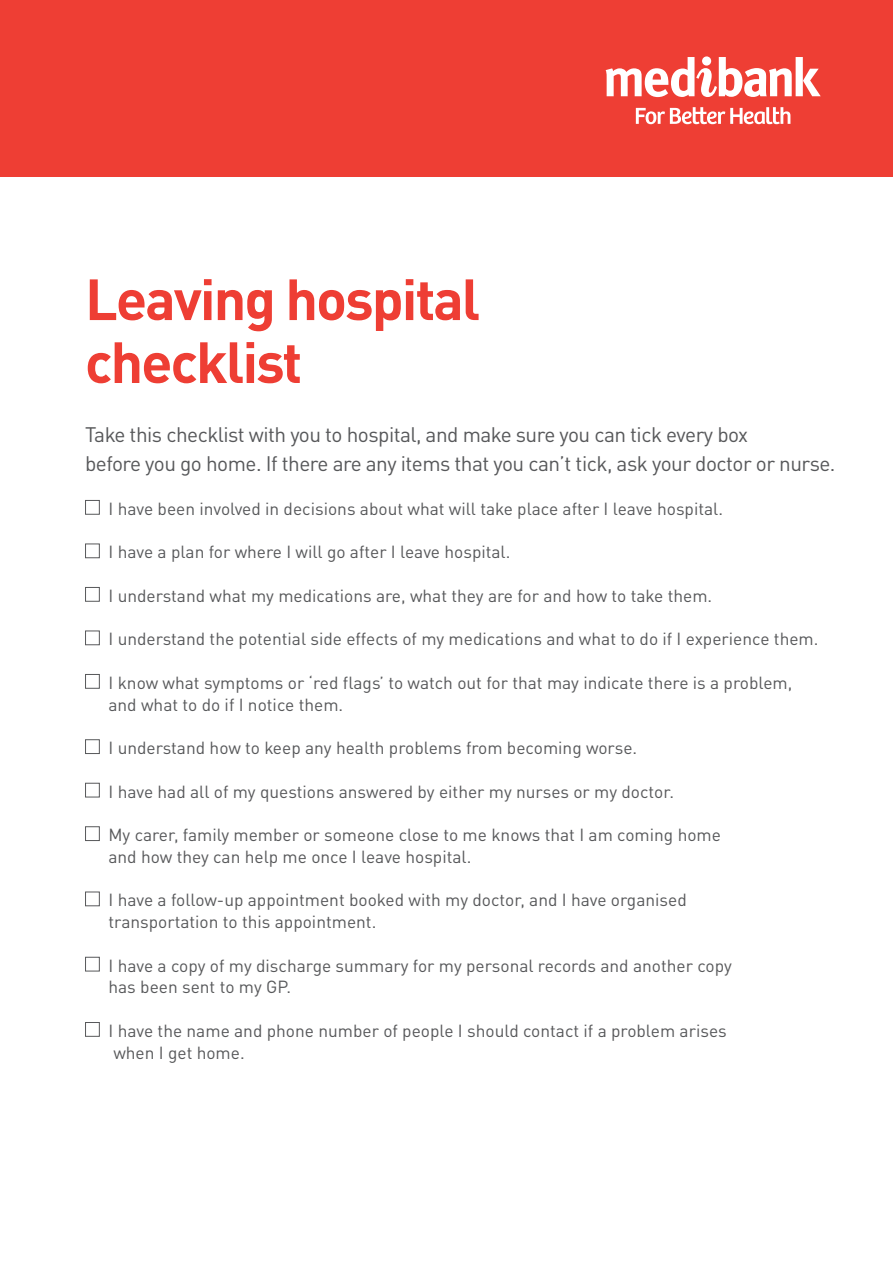
<style>
.page{position:relative;width:893px;height:1263px;background:#fff}
.page>*{position:absolute;margin:0;border:0;box-sizing:border-box;transform-origin:0 0}
.t1{font:700 57.15px/62.8px "DINOT";letter-spacing:-.035em;color:#ee3e34}
.t2{font:20.85px/29.2px "DINOT";letter-spacing:-.025em;color:#57585a}
.t3{font:17.4px/21.8px "DINOT";color:#57585a}
</style>
<div class="page">
<div style="left:0;top:0;width:893px;height:176px;background:#ee3e34"></div>
<div style="left:85px;top:500px;width:15px;height:15px;border:1px solid #57585a"></div>
<div style="left:85px;top:543px;width:15px;height:15px;border:1px solid #57585a"></div>
<div style="left:85px;top:587px;width:15px;height:15px;border:1px solid #57585a"></div>
<div style="left:85px;top:630px;width:15px;height:15px;border:1px solid #57585a"></div>
<div style="left:85px;top:674px;width:15px;height:15px;border:1px solid #57585a"></div>
<div style="left:85px;top:739px;width:15px;height:15px;border:1px solid #57585a"></div>
<div style="left:85px;top:783px;width:15px;height:14px;border:1px solid #57585a"></div>
<div style="left:85px;top:826px;width:15px;height:15px;border:1px solid #57585a"></div>
<div style="left:85px;top:891px;width:15px;height:15px;border:1px solid #57585a"></div>
<div style="left:85px;top:957px;width:15px;height:14px;border:1px solid #57585a"></div>
<div style="left:85px;top:1022px;width:15px;height:15px;border:1px solid #57585a"></div>
<svg style="left:606px;top:56px;width:215px;height:41px"></svg>
<svg style="left:636px;top:107px;width:154px;height:17px"></svg>
<p class="t1" style="left:85px;top:266px;width:397px">Leaving hospital checklist</p>
<p class="t2" style="left:85px;top:419px;width:752px">Take this checklist with you to hospital, and make sure you can tick every box<br>before you go home. If there are any items that you can’t tick, ask your doctor or nurse.</p>
<p class="t3" style="left:108px;top:497px;width:616px">I have been involved in decisions about what will take place after I leave hospital.</p>
<p class="t3" style="left:108px;top:541px;width:403px">I have a plan for where I will go after I leave hospital.</p>
<p class="t3" style="left:108px;top:584px;width:605px">I understand what my medications are, what they are for and how to take them.</p>
<p class="t3" style="left:108px;top:628px;width:711px">I understand the potential side effects of my medications and what to do if I experience them.</p>
<p class="t3" style="left:108px;top:671px;width:685px">I know what symptoms or ‘red flags’ to watch out for that may indicate there is a problem, and what to do if I notice them.</p>
<p class="t3" style="left:108px;top:736px;width:530px">I understand how to keep any health problems from becoming worse.</p>
<p class="t3" style="left:108px;top:780px;width:567px">I have had all of my questions answered by either my nurses or my doctor.</p>
<p class="t3" style="left:108px;top:823px;width:614px">My carer, family member or someone close to me knows that I am coming home and how they can help me once I leave hospital.</p>
<p class="t3" style="left:108px;top:889px;width:580px">I have a follow-up appointment booked with my doctor, and I have organised transportation to this appointment.</p>
<p class="t3" style="left:108px;top:954px;width:625px">I have a copy of my discharge summary for my personal records and another copy has been sent to my GP.</p>
<p class="t3" style="left:108px;top:1019px;width:620px">I have the name and phone number of people I should contact if a problem arises when I get home.</p>
</div>
